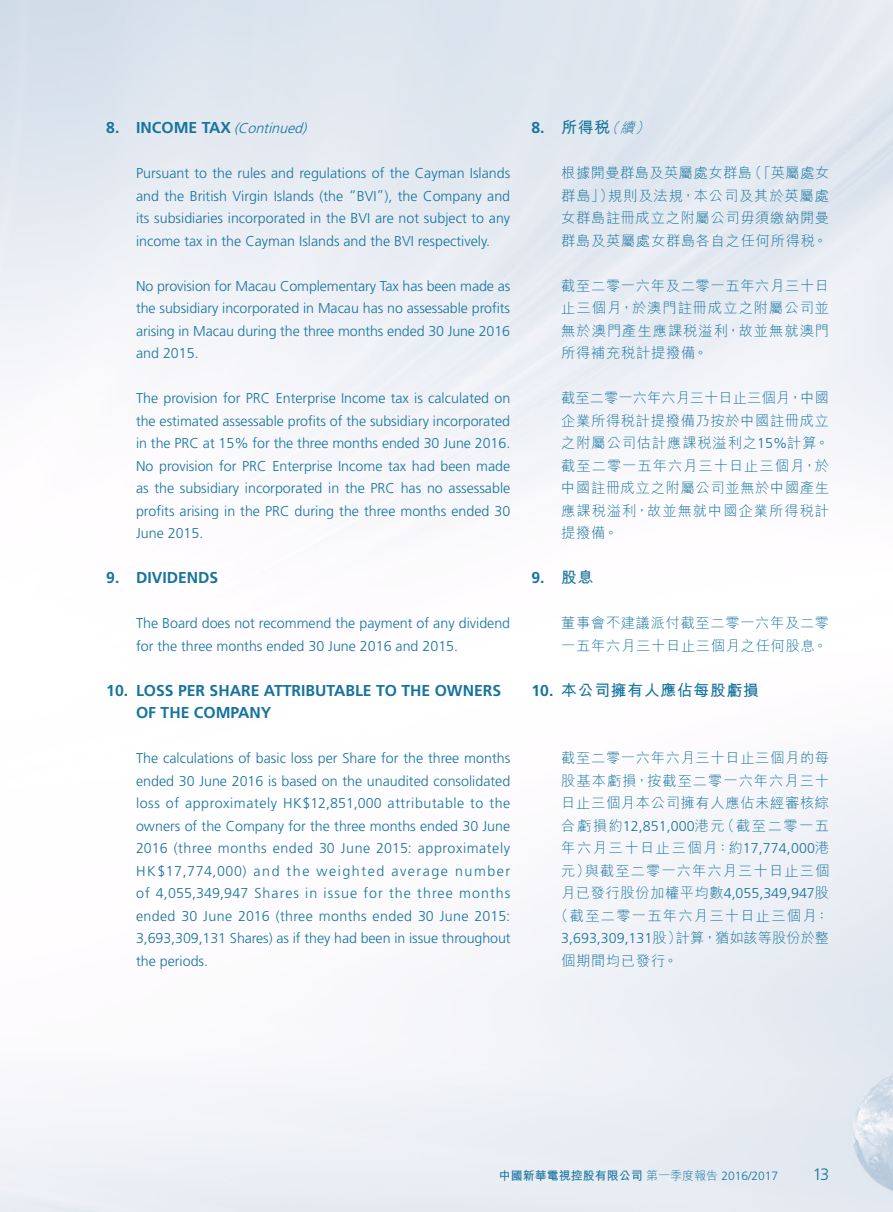
<style>
.page{position:relative;width:893px;height:1212px;background:#fff}
.page>*{position:absolute;margin:0;border:0;box-sizing:border-box;transform-origin:0 0}
.t1{font:300 16.5px "Frutiger LT Std";color:#16749e}
.Heading_1{font:700 15.75px/22.5px "Frutiger LT Std";color:#16749e}
.C_Heading_1{font:700 15.75px "M Hei HK";letter-spacing:.05em;color:#16749e}
.C_Heading_1-2{font:700 15.75px "Frutiger LT Std";color:#16749e}
.Body_Text{font:300 14.25px/22.5px "Frutiger LT Std";color:#16749e;text-align:justify}
.C_Body_Text{font:300 14.25px/22.5px "M Hei HK";letter-spacing:.05em;color:#16749e;text-align:justify}
.C_Body_Text-2{font:300 14.25px "Frutiger LT Std";color:#16749e}
.C_Body_Text-3{font:300 14.25px "M Hei HK";letter-spacing:.105em;color:#16749e}
.C_Body_Text-4{font:300 14.25px "M Hei HK";letter-spacing:.07em;color:#16749e}
.C_Body_Text-5{font:300 14.25px "M Hei HK";letter-spacing:.075em;color:#16749e}
.C_Body_Text-6{font:300 14.25px "M Hei HK";letter-spacing:.09em;color:#16749e}
.t2{font:700 12px "M Hei HK";color:#16749e}
.s1{font-weight:300;font-style:italic;font-size:14.25px}
.s2{font-family:"Frutiger LT Std"}
.s3{font-family:"M Hei HK"}
.s4{font-weight:300}
.s5{font-family:"Frutiger LT Std";font-weight:300}
</style>
<div class="page">
<p class="Heading_1" style="left:106px;top:116px;width:206px">8. INCOME TAX <span class="s1">(Continued)</span></p>
<p class="Body_Text" style="left:136px;top:162px;width:376px">Pursuant to the rules and regulations of the Cayman Islands and the British Virgin Islands (the “BVI”), the Company and its subsidiaries incorporated in the BVI are not subject to any income tax in the Cayman Islands and the BVI respectively.</p>
<p class="Body_Text" style="left:136px;top:275px;width:376px">No provision for Macau Complementary Tax has been made as the subsidiary incorporated in Macau has no assessable profits arising in Macau during the three months ended 30 June 2016 and 2015.</p>
<p class="Body_Text" style="left:136px;top:387px;width:376px">The provision for PRC Enterprise Income tax is calculated on the estimated assessable profits of the subsidiary incorporated in the PRC at 15% for the three months ended 30 June 2016.<br>No provision for PRC Enterprise Income tax had been made as the subsidiary incorporated in the PRC has no assessable profits arising in the PRC during the three months ended 30<br>June 2015.</p>
<p class="Heading_1" style="left:106px;top:566px;width:114px">9. DIVIDENDS</p>
<p class="Body_Text" style="left:136px;top:612px;width:376px">The Board does not recommend the payment of any dividend for the three months ended 30 June 2016 and 2015.</p>
<p class="Heading_1" style="left:136px;top:679px;width:367px;text-indent:-30px">10. LOSS PER SHARE ATTRIBUTABLE TO THE OWNERS<br>OF THE COMPANY</p>
<p class="Body_Text" style="left:136px;top:747px;width:376px">The calculations of basic loss per Share for the three months ended 30 June 2016 is based on the unaudited consolidated loss of approximately HK$12,851,000 attributable to the owners of the Company for the three months ended 30 June 2016 (three months ended 30 June 2015: approximately HK$17,774,000) and the weighted average number of 4,055,349,947 Shares in issue for the three months ended 30 June 2016 (three months ended 30 June 2015:<br>3,693,309,131 Shares) as if they had been in issue throughout the periods.</p>
<p class="C_Heading_1" style="left:531px;top:116px;width:123px"><span class="s2">8.</span> 所得稅<span class="s1">（續）</span></p>
<p class="C_Body_Text" style="left:561px;top:161px;width:269px">根據開曼群島及英屬處女群島（「英屬處女群島」）規則及法規，本公司及其於英屬處女群島註冊成立之附屬公司毋須繳納開曼群島及英屬處女群島各自之任何所得稅。</p>
<p class="C_Body_Text" style="left:561px;top:274px;width:269px">截至二零一六年及二零一五年六月三十日止三個月，於澳門註冊成立之附屬公司並無於澳門產生應課稅溢利，故並無就澳門所得補充稅計提撥備。</p>
<p class="C_Body_Text" style="left:561px;top:386px;width:269px">截至二零一六年六月三十日止三個月，中國企業所得稅計提撥備乃按於中國註冊成立之附屬公司估計應課稅溢利之<span class="s2">15%</span>計算。截至二零一五年六月三十日止三個月，於中國註冊成立之附屬公司並無於中國產生應課稅溢利，故並無就中國企業所得稅計提撥備。</p>
<p class="C_Heading_1-2" style="left:531px;top:568px;width:64px">9. <span class="s3">股息</span></p>
<p class="C_Body_Text" style="left:561px;top:611px;width:269px">董事會不建議派付截至二零一六年及二零一五年六月三十日止三個月之任何股息。</p>
<p class="C_Heading_1" style="left:531px;top:678px;width:229px"><span class="s2">10.</span> 本公司擁有人應佔每股虧損</p>
<p class="C_Body_Text" style="left:561px;top:746px;width:269px">截至二零一六年六月三十日止三個月的每</p>
<p class="C_Body_Text-4" style="left:561px;top:773px;width:269px">股基本虧損，按截至二零一六年六月三十</p>
<p class="C_Body_Text" style="left:561px;top:791px;width:269px">日止三個月本公司擁有人應佔未經審核綜</p>
<p class="C_Body_Text-3" style="left:561px;top:818px;width:269px">合虧損約<span class="s2">12,851,000</span>港元（截至二零一五</p>
<p class="C_Body_Text-3" style="left:561px;top:841px;width:270px">年六月三十日止三個月：約<span class="s2">17,774,000</span>港</p>
<p class="C_Body_Text-5" style="left:561px;top:863px;width:269px">元）與截至二零一六年六月三十日止三個</p>
<p class="C_Body_Text-2" style="left:561px;top:885px;width:269px"><span class="s3">月已發行股份加權平均數</span>4,055,349,947<span class="s3">股</span></p>
<p class="C_Body_Text-6" style="left:554px;top:908px;width:276px">（截至二零一五年六月三十日止三個月：</p>
<p class="C_Body_Text-2" style="left:561px;top:930px;width:269px">3,693,309,131<span class="s3">股）計算，猶如該等股份於整</span></p>
<p class="C_Body_Text" style="left:561px;top:949px;width:118px">個期間均已發行。</p>
<p class="t2" style="left:499px;top:1167px;width:281px">中國新華電視控股有限公司<span class="s4">第一季度報告</span> <span class="s5">2016/2017</span></p>
<p class="t1" style="left:813px;top:1165px;width:18px">13</p>
</div>
